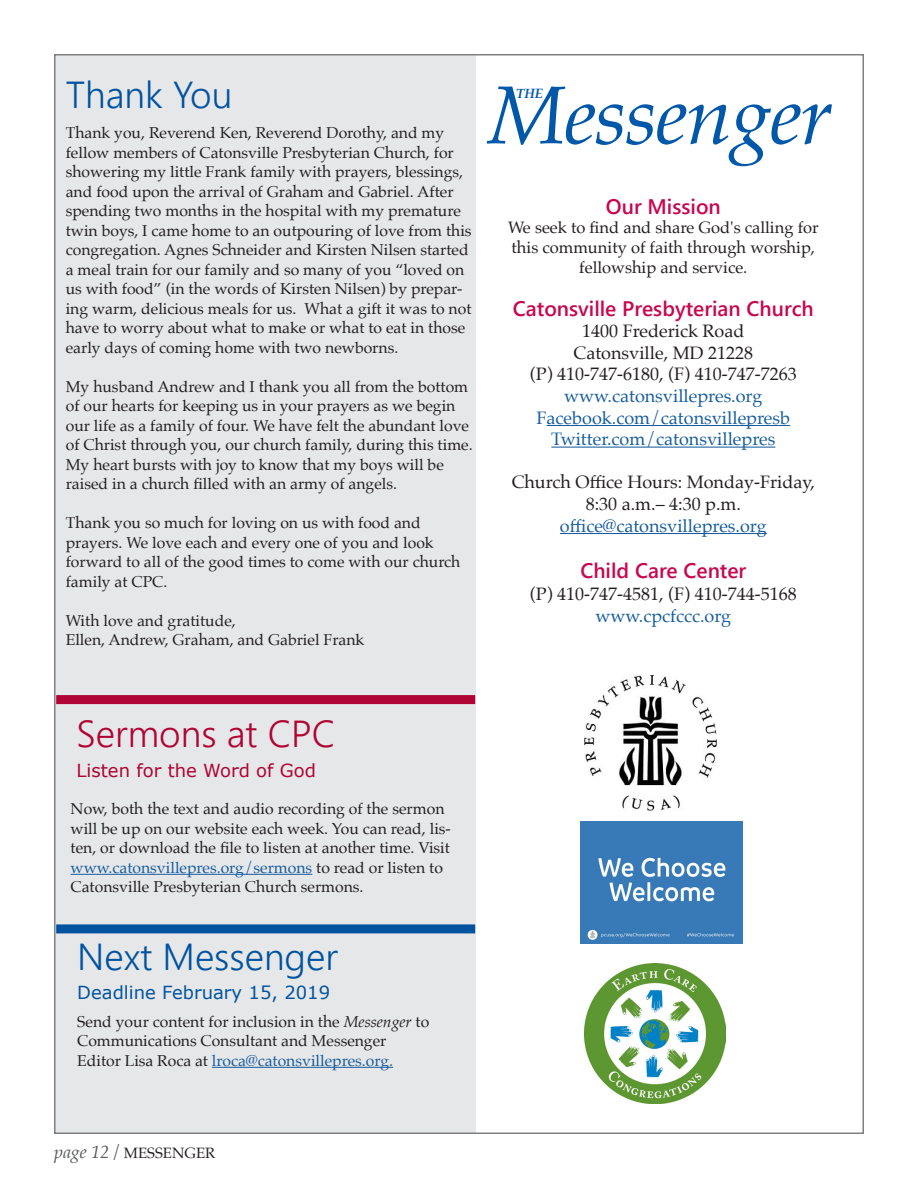
<style>
.page{position:relative;width:918px;height:1188px;background:#fff}
.page>*{position:absolute;margin:0;border:0;box-sizing:border-box;transform-origin:0 0}
.t1{font:italic 82.5px "Palatino";letter-spacing:-.02em;color:#0157a8}
.San_Serif_Headline_2{font:37.5px "Webly Sleek UI Semilight";color:#0153a0}
.San_Serif_Headline_2-2{font:37.5px "Webly Sleek UI Semilight";color:#af0434}
.t2{font:21px "Webly Sleek UI Semibold";color:#c70851}
.t3{font:18px/21.6px "Palatino";color:#231f20;text-align:center}
.t4{font:18px "Palatino";color:#175d9e}
.San_Serif_Headline_2-3{font:18px "Verdana";color:#0153a0}
.San_Serif_Headline_2-4{font:18px "Verdana";color:#af0434}
.t5{font:16.5px/19.8px "Palatino";color:#231f20;text-align:center}
.t6{font:15.75px/19.5px "Palatino";color:#231f20}
.t7{font:15px "Palatino";color:#231f20}
.t8{font:italic 700 13.5px "Palatino";color:#0157a8}
.s1{color:#175d9e}
.s2{font-style:italic}
.s3{font-style:italic;font-size:18px;color:#57585a}
</style>
<div class="page">
<div style="left:54px;top:56px;width:421px;height:1078px;background:#e6e7e9"></div>
<hr style="left:71px;top:874px;width:241px;height:1px;background:#175d9e">
<hr style="left:547px;top:425px;width:243px;height:1px;background:#175d9e">
<hr style="left:551px;top:447px;width:224px;height:1px;background:#175d9e">
<hr style="left:560px;top:533px;width:207px;height:1px;background:#175d9e">
<img style="left:584px;top:676px;width:132px;height:134px">
<img style="left:580px;top:821px;width:163px;height:122px">
<img style="left:585px;top:963px;width:140px;height:141px">
<div style="left:56px;top:695px;width:419px;height:9px;background:#af0434"></div>
<hr style="left:212px;top:1067px;width:181px;height:1px;background:#175d9e">
<div style="left:56px;top:924px;width:419px;height:9px;background:#0153a0"></div>
<p class="San_Serif_Headline_2" style="left:66px;top:67px;width:168px">Thank You</p>
<p class="t6" style="left:66px;top:123px;width:407px">Thank you, Reverend Ken, Reverend Dorothy, and my fellow members of Catonsville Presbyterian Church, for showering my little Frank family with prayers, blessings, and food upon the arrival of Graham and Gabriel. After spending two months in the hospital with my premature twin boys, I came home to an outpouring of love from this congregation. Agnes Schneider and Kirsten Nilsen started a meal train for our family and so many of you “loved on us with food” (in the words of Kirsten Nilsen) by prepar&shy;ing warm, delicious meals for us. What a gift it was to not have to worry about what to make or what to eat in those early days of coming home with two newborns.</p>
<p class="t6" style="left:66px;top:377px;width:409px">My husband Andrew and I thank you all from the bottom of our hearts for keeping us in your prayers as we begin our life as a family of four. We have felt the abundant love of Christ through you, our church family, during this time.<br>My heart bursts with joy to know that my boys will be raised in a church filled with an army of angels.</p>
<p class="t6" style="left:66px;top:513px;width:396px">Thank you so much for loving on us with food and prayers. We love each and every one of you and look forward to all of the good times to come with our church family at CPC.</p>
<p class="t6" style="left:66px;top:611px;width:172px">With love and gratitude,</p>
<p class="t6" style="left:66px;top:630px;width:300px">Ellen, Andrew, Graham, and Gabriel Frank</p>
<p class="t1" style="left:488px;top:46px;width:346px">Messenger</p>
<p class="t8" style="left:516px;top:82px;width:28px">THE</p>
<p class="t2" style="left:606px;top:190px;width:116px">Our Mission</p>
<p class="t5" style="left:508px;top:218px;width:312px">We seek to find and share God's calling for this community of faith through worship, fellowship and service.</p>
<p class="t2" style="left:513px;top:292px;width:302px">Catonsville Presbyterian Church</p>
<p class="t3" style="left:582px;top:320px;width:164px">1400 Frederick Road</p>
<p class="t3" style="left:574px;top:342px;width:181px">Catonsville, MD 21228</p>
<p class="t3" style="left:530px;top:363px;width:268px">(P) 410-747-6180, (F) 410-747-7263</p>
<p class="t4" style="left:564px;top:381px;width:200px">www.catonsvillepres.org</p>
<p class="t4" style="left:537px;top:403px;width:255px">Facebook.com/catonsvillepresb</p>
<p class="t4" style="left:551px;top:424px;width:226px">Twitter.com/catonsvillepres</p>
<p class="t3" style="left:512px;top:471px;width:305px">Church Office Hours: Monday-Friday,<br>8:30 a.m.– 4:30 p.m. <span class="s1">office@catonsvillepres.org</span></p>
<p class="t2" style="left:580px;top:555px;width:168px">Child Care Center</p>
<p class="t3" style="left:530px;top:583px;width:268px">(P) 410-747-4581, (F) 410-744-5168</p>
<p class="t4" style="left:595px;top:601px;width:137px">www.cpcfccc.org</p>
<p class="San_Serif_Headline_2-2" style="left:77px;top:706px;width:260px">Sermons at CPC</p>
<p class="San_Serif_Headline_2-4" style="left:77px;top:759px;width:241px">Listen for the Word of God</p>
<p class="t6" style="left:71px;top:799px;width:382px">Now, both the text and audio recording of the sermon will be up on our website each week. You can read, lis&shy;ten, or download the file to listen at another time. Visit <span class="s1">www.catonsvillepres.org/sermons</span> to read or listen to Catonsville Presbyterian Church sermons.</p>
<p class="San_Serif_Headline_2" style="left:77px;top:928px;width:262px">Next Messenger</p>
<p class="San_Serif_Headline_2-3" style="left:77px;top:981px;width:254px">Deadline February 15, 2019</p>
<p class="t6" style="left:77px;top:1012px;width:354px">Send your content for inclusion in the <span class="s2">Messenger</span> to<br>Communications Consultant and Messenger<br>Editor Lisa Roca at <span class="s1">lroca@catonsvillepres.org.</span></p>
<p class="t7" style="left:54px;top:1140px;width:163px"><span class="s3">page 12 /</span> MESSENGER</p>
</div>
